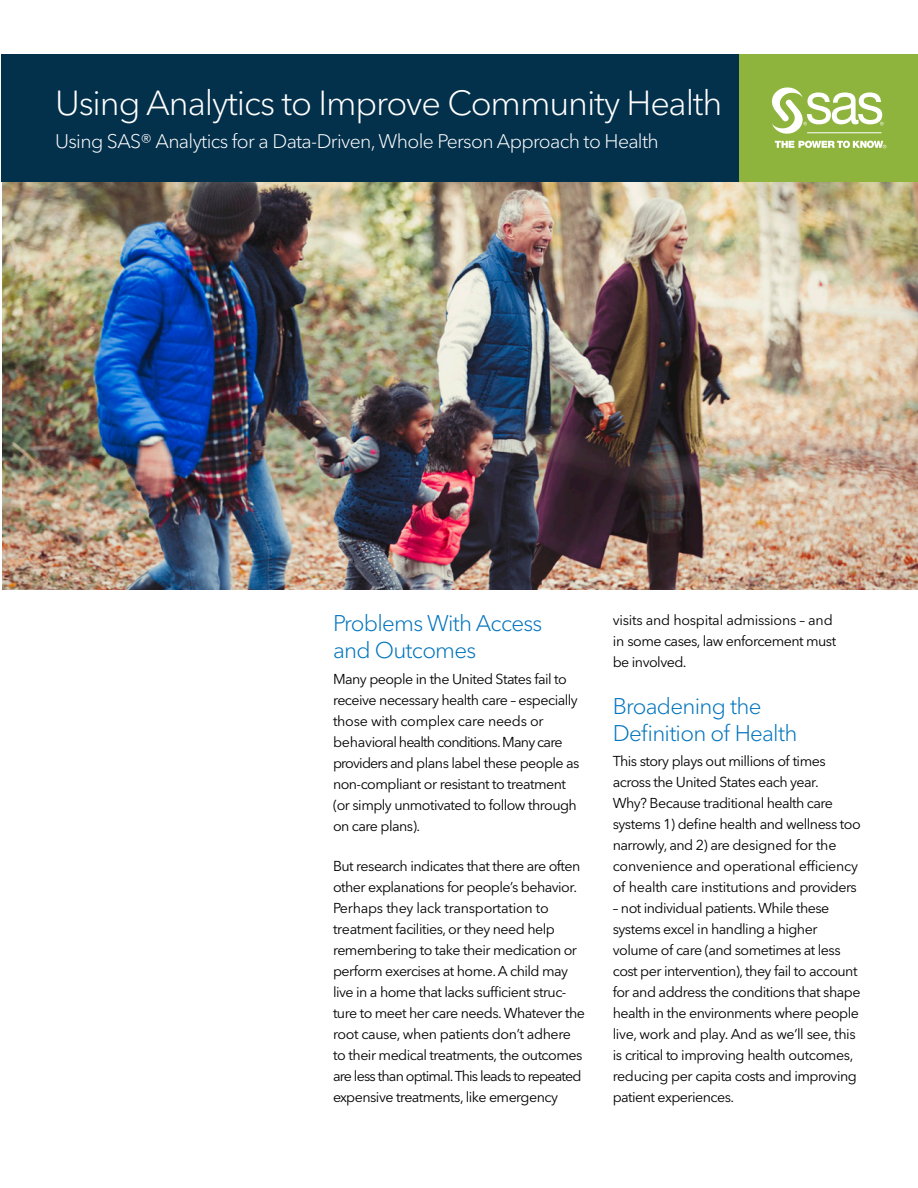
<style>
.page{position:relative;width:918px;height:1188px;background:#fff}
.page>*{position:absolute;margin:0;border:0;box-sizing:border-box;transform-origin:0 0}
.Headline_Title{font:300 34.5px "Avenir Next W1 G";letter-spacing:-.03em;color:#fff}
.Subhead-1_Cobalt{font:300 22.5px/27px "Avenir Next W1 G";letter-spacing:-.035em;color:#0074bd}
.Headline_subhead___k{font:300 19.5px "Avenir Next W1 G";letter-spacing:-.035em;color:#fff}
.Body{font:14.25px/21px "Avenir Next W1 G";letter-spacing:-.035em;color:#000}
</style>
<div class="page">
<div style="left:1px;top:54px;width:738px;height:128px;background:#03304b"></div>
<div style="left:739px;top:54px;width:179px;height:128px;background:#8fb43d"></div>
<svg style="left:775px;top:141px;width:111px;height:7px"></svg>
<svg style="left:771px;top:87px;width:113px;height:47px"></svg>
<hr style="left:807px;top:132px;width:75px;height:1px;background:#fff">
<img style="left:2px;top:182px;width:916px;height:408px">
<p class="Headline_Title" style="left:55px;top:82px;width:669px">Using Analytics to Improve Community Health</p>
<p class="Headline_subhead___k" style="left:55px;top:129px;width:605px">Using SAS® Analytics for a Data-Driven, Whole Person Approach to Health</p>
<p class="Subhead-1_Cobalt" style="left:333px;top:610px;width:211px">Problems With Access and Outcomes</p>
<p class="Body" style="left:333px;top:668px;width:248px">Many people in the United States fail to receive necessary health care – especially those with complex care needs or behavioral health conditions. Many care providers and plans label these people as non-compliant or resistant to treatment (or simply unmotivated to follow through on care plans).</p>
<p class="Body" style="left:333px;top:856px;width:253px">But research indicates that there are often other explanations for people’s behavior.<br>Perhaps they lack transportation to treatment facilities, or they need help remembering to take their medication or perform exercises at home. A child may live in a home that lacks sufficient struc&shy;ture to meet her care needs. Whatever the root cause, when patients don’t adhere to their medical treatments, the outcomes are less than optimal. This leads to repeated expensive treatments, like emergency</p>
<p class="Body" style="left:613px;top:610px;width:225px">visits and hospital admissions – and in some cases, law enforcement must be involved.</p>
<p class="Subhead-1_Cobalt" style="left:613px;top:692px;width:186px">Broadening the<br>Definition of Health</p>
<p class="Body" style="left:613px;top:751px;width:250px">This story plays out millions of times across the United States each year.<br>Why? Because traditional health care systems 1) define health and wellness too narrowly, and 2) are designed for the convenience and operational efficiency of health care institutions and providers</p>
<p class="Body" style="left:613px;top:898px;width:249px">– not individual patients. While these systems excel in handling a higher volume of care (and sometimes at less cost per intervention), they fail to account for and address the conditions that shape health in the environments where people live, work and play. And as we’ll see, this is critical to improving health outcomes, reducing per capita costs and improving patient experiences.</p>
</div>
